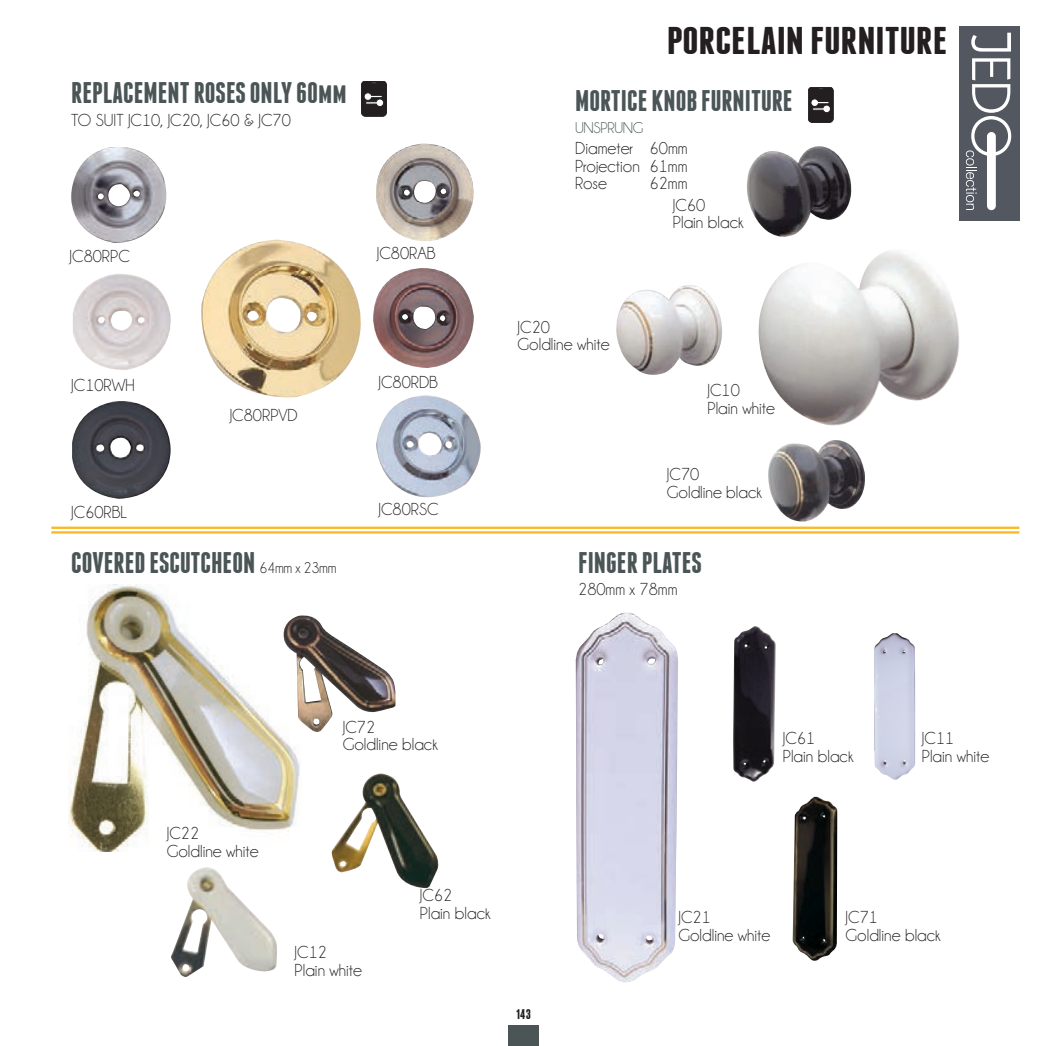
<style>
.page{position:relative;width:1046px;height:1046px;background:#fff}
.page>*{position:absolute;margin:0;border:0;box-sizing:border-box;transform-origin:0 0}
.t1{font:700 38.5px "Franchise";color:#231f20;scale:1.16 1}
.t2{font:700 29.75px "Franchise";color:#4b5556}
.t3{font:17.5px/17.5px "Champagne&Limousines";color:#231f20}
.t4{font:15.75px "Champagne&Limousines";letter-spacing:-.025em;color:#4b5556}
.t5{font:700 14px "Franchise";color:#231f20}
.s1{font-family:"Champagne&Limousines";font-weight:400;font-size:15.75px;color:#231f20}
</style>
<div class="page">
<hr style="left:51px;top:526px;width:968px;height:3px;background:#fcb825">
<hr style="left:51px;top:531px;width:968px;height:2px;background:#fcb825">
<div style="left:508px;top:1024px;width:30px;height:21px;background:#4b5556"></div>
<img style="left:758px;top:251px;width:201px;height:175px">
<img style="left:746px;top:146px;width:105px;height:91px">
<img style="left:616px;top:285px;width:106px;height:90px">
<img style="left:73px;top:274px;width:98px;height:96px">
<img style="left:376px;top:395px;width:105px;height:102px">
<img style="left:71px;top:147px;width:96px;height:96px">
<img style="left:373px;top:268px;width:100px;height:100px">
<img style="left:201px;top:239px;width:160px;height:159px">
<img style="left:376px;top:143px;width:98px;height:98px">
<img style="left:72px;top:401px;width:99px;height:97px">
<img style="left:68px;top:584px;width:232px;height:266px">
<img style="left:331px;top:773px;width:107px;height:115px">
<img style="left:171px;top:867px;width:106px;height:110px">
<img style="left:575px;top:612px;width:103px;height:370px">
<img style="left:733px;top:626px;width:42px;height:155px">
<img style="left:792px;top:796px;width:45px;height:164px">
<img style="left:874px;top:633px;width:41px;height:147px">
<svg style="left:959px;top:27px;width:60px;height:194px;background:#71757c"></svg>
<img style="left:283px;top:615px;width:112px;height:117px">
<div style="left:361px;top:81px;width:25px;height:35px;background:#231f20;border-radius:4px"></div>
<div style="left:361px;top:81px;width:25px;height:35px;border:1px solid #231f20;border-radius:4px"></div>
<svg style="left:364px;top:92px;width:20px;height:14px"></svg>
<div style="left:808px;top:87px;width:25px;height:35px;background:#231f20;border-radius:4px"></div>
<div style="left:807px;top:87px;width:26px;height:36px;border:1px solid #231f20;border-radius:4px"></div>
<svg style="left:811px;top:99px;width:19px;height:14px"></svg>
<img style="left:768px;top:440px;width:97px;height:81px">
<h2 class="t2" style="left:71px;top:81px;width:277px">REPLACEMENT ROSES ONLY 60MM</h2>
<p class="t3" style="left:71px;top:111px;width:221px">To SUiT JC10, JC20, JC60 &amp; JC70</p>
<p class="t3" style="left:69px;top:248px;width:62px">JC80rPC</p>
<p class="t3" style="left:377px;top:244px;width:60px">JC80raB</p>
<p class="t3" style="left:71px;top:376px;width:65px">JC10rWH</p>
<p class="t3" style="left:71px;top:503px;width:58px">JC60rBL</p>
<p class="t3" style="left:230px;top:406px;width:70px">JC80rPVd</p>
<h2 class="t2" style="left:71px;top:550px;width:267px">COVERED ESCUTCHEON <span class="s1">64mm x 23mm</span></h2>
<p class="t3" style="left:378px;top:373px;width:61px">JC80rdB</p>
<p class="t3" style="left:378px;top:500px;width:62px">JC80rSC</p>
<h1 class="t1" style="left:666px;top:25px;width:243px">PORCELAIN FURNITURE</h1>
<h2 class="t2" style="left:575px;top:89px;width:219px">MORTICE KNOB FURNITURE</h2>
<p class="t4" style="left:575px;top:120px;width:69px">UnSPrUnG</p>
<p class="t3" style="left:575px;top:140px;width:114px;text-align:justify">diameter 60mm Projection 61mm rose</p>
<p class="t3" style="left:649px;top:175px;width:39px">62mm</p>
<p class="t3" style="left:517px;top:318px;width:93px">JC20<br>Goldline white</p>
<p class="t3" style="left:672px;top:196px;width:72px">JC60<br>Plain black</p>
<p class="t3" style="left:707px;top:381px;width:69px">JC10<br>Plain white</p>
<p class="t3" style="left:666px;top:465px;width:96px">JC70<br>Goldline black</p>
<h2 class="t2" style="left:578px;top:550px;width:125px">FINGER PLATES</h2>
<p class="t3" style="left:578px;top:580px;width:101px">280mm x 78mm</p>
<p class="t3" style="left:167px;top:824px;width:93px">JC22<br>Goldline white</p>
<p class="t3" style="left:343px;top:718px;width:96px">JC72<br>Goldline black</p>
<p class="t3" style="left:294px;top:943px;width:69px">JC12<br>Plain white</p>
<p class="t3" style="left:420px;top:886px;width:72px">JC62<br>Plain black</p>
<p class="t5" style="left:516px;top:1008px;width:16px">143</p>
<p class="t3" style="left:782px;top:729px;width:72px">JC61<br>Plain black</p>
<p class="t3" style="left:921px;top:729px;width:69px">JC11<br>Plain white</p>
<p class="t3" style="left:678px;top:908px;width:93px">JC21<br>Goldline white</p>
<p class="t3" style="left:845px;top:908px;width:96px">JC71<br>Goldline black</p>
</div>
